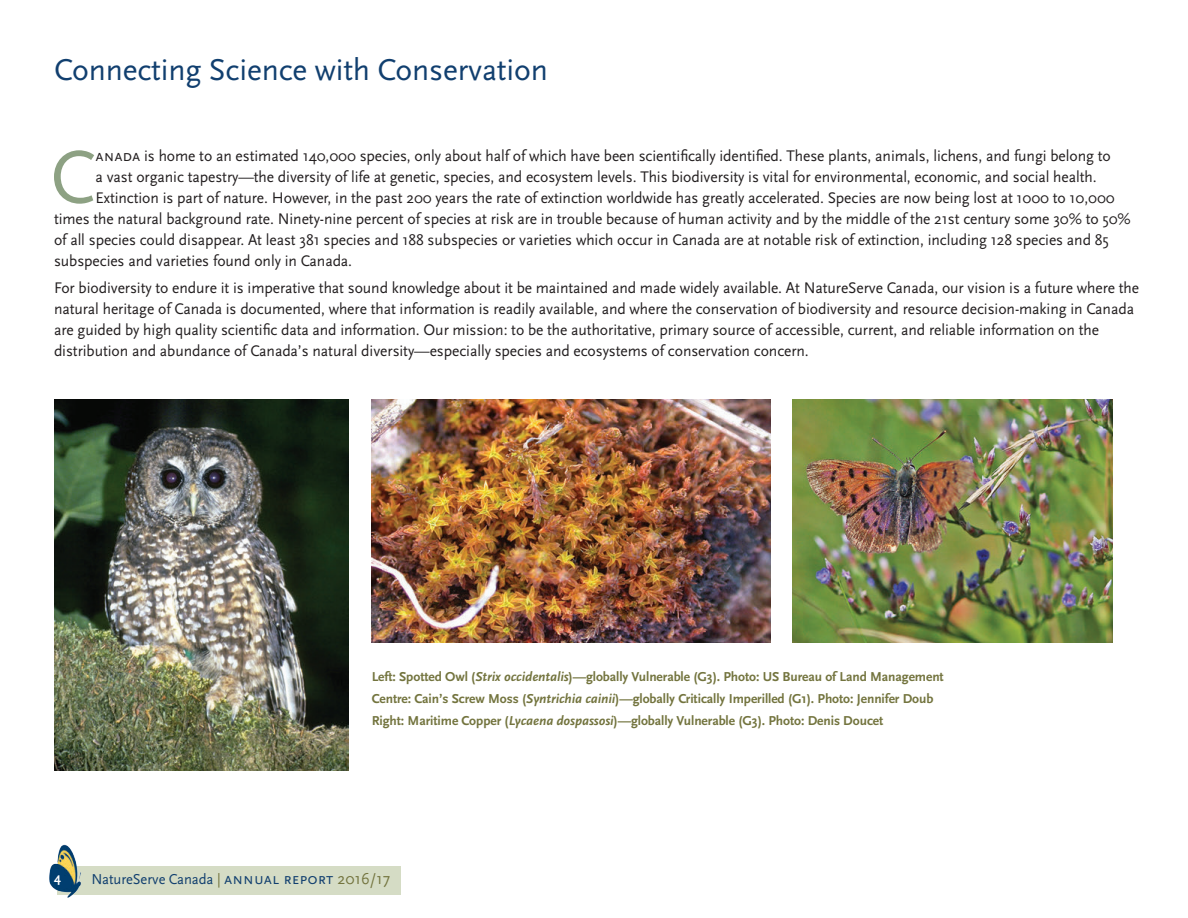
<style>
.page{position:relative;width:1188px;height:918px;background:#fff}
.page>*{position:absolute;margin:0;border:0;box-sizing:border-box;transform-origin:0 0}
.t1{font:78px "Scala Sans";color:#8da183}
.t2{font:31.5px "Scala Sans";letter-spacing:-.005em;color:#113f6f}
.t3{font:16.05px/21px "Scala Sans";letter-spacing:-.005em;color:#231f20}
.t4{font:15px "Scala Sans";letter-spacing:-.005em;color:#113f6f}
.t5{font:700 13.5px/21.8px "Scala Sans";letter-spacing:-.005em;color:#73743e}
.t6{font:700 13.5px "Scala Sans";color:#fff}
.s1{font-family:"Scala Sans Caps";font-size:16.5px}
.s2{font-style:italic}
.s3{color:#73743e}
.s4{font-family:"Scala Sans Caps";font-size:16.5px;color:#73743e}
</style>
<div class="page">
<div style="left:58px;top:866px;width:343px;height:28px;background:#d5dcc5"></div>
<img style="left:54px;top:399px;width:295px;height:371px">
<img style="left:372px;top:399px;width:398px;height:243px">
<img style="left:793px;top:399px;width:319px;height:243px">
<img style="left:49px;top:844px;width:60px;height:54px">
<h2 class="t2" style="left:54px;top:53px;width:495px">Connecting Science with Conservation</h2>
<h1 class="t1" style="left:50px;top:135px;width:47px">C</h1>
<p class="t3" style="left:96px;top:145px;width:1017px"><span class="s1">anada</span> is home to an estimated 140,000 species, only about half of which have been scientifically identified. These plants, animals, lichens, and fungi belong to</p>
<p class="t3" style="left:96px;top:166px;width:1003px">a vast organic tapestry—the diversity of life at genetic, species, and ecosystem levels. This biodiversity is vital for environmental, economic, and social health.</p>
<p class="t3" style="left:96px;top:187px;width:1021px">Extinction is part of nature. However, in the past 200 years the rate of extinction worldwide has greatly accelerated. Species are now being lost at 1000 to 10,000</p>
<p class="t3" style="left:54px;top:208px;width:1078px">times the natural background rate. Ninety-nine percent of species at risk are in trouble because of human activity and by the middle of the 21st century some 30% to 50%</p>
<p class="t3" style="left:54px;top:229px;width:1056px">of all species could disappear. At least 381 species and 188 subspecies or varieties which occur in Canada are at notable risk of extinction, including 128 species and 85</p>
<p class="t3" style="left:54px;top:250px;width:300px">subspecies and varieties found only in Canada.</p>
<p class="t3" style="left:54px;top:278px;width:1087px">For biodiversity to endure it is imperative that sound knowledge about it be maintained and made widely available. At NatureServe Canada, our vision is a future where the natural heritage of Canada is documented, where that information is readily available, and where the conservation of biodiversity and resource decision-making in Canada are guided by high quality scientific data and information. Our mission: to be the authoritative, primary source of accessible, current, and reliable information on the distribution and abundance of Canada’s natural diversity—especially species and ecosystems of conservation concern.</p>
<p class="t5" style="left:372px;top:666px;width:574px">Left: Spotted Owl (<span class="s2">Strix occidentalis</span>)—globally Vulnerable (G3). Photo: US Bureau of Land Management<br>Centre: Cain’s Screw Moss (<span class="s2">Syntrichia cainii</span>)—globally Critically Imperilled (G1). Photo: Jennifer Doub<br>Right: Maritime Copper (<span class="s2">Lycaena dospassosi</span>)—globally Vulnerable (G3). Photo: Denis Doucet</p>
<p class="t6" style="left:54px;top:871px;width:8px">4</p>
<p class="t4" style="left:91px;top:871px;width:300px">NatureServe Canada <span class="s3">|</span> <span class="s1">annual report</span> <span class="s4">2016/17</span></p>
</div>
